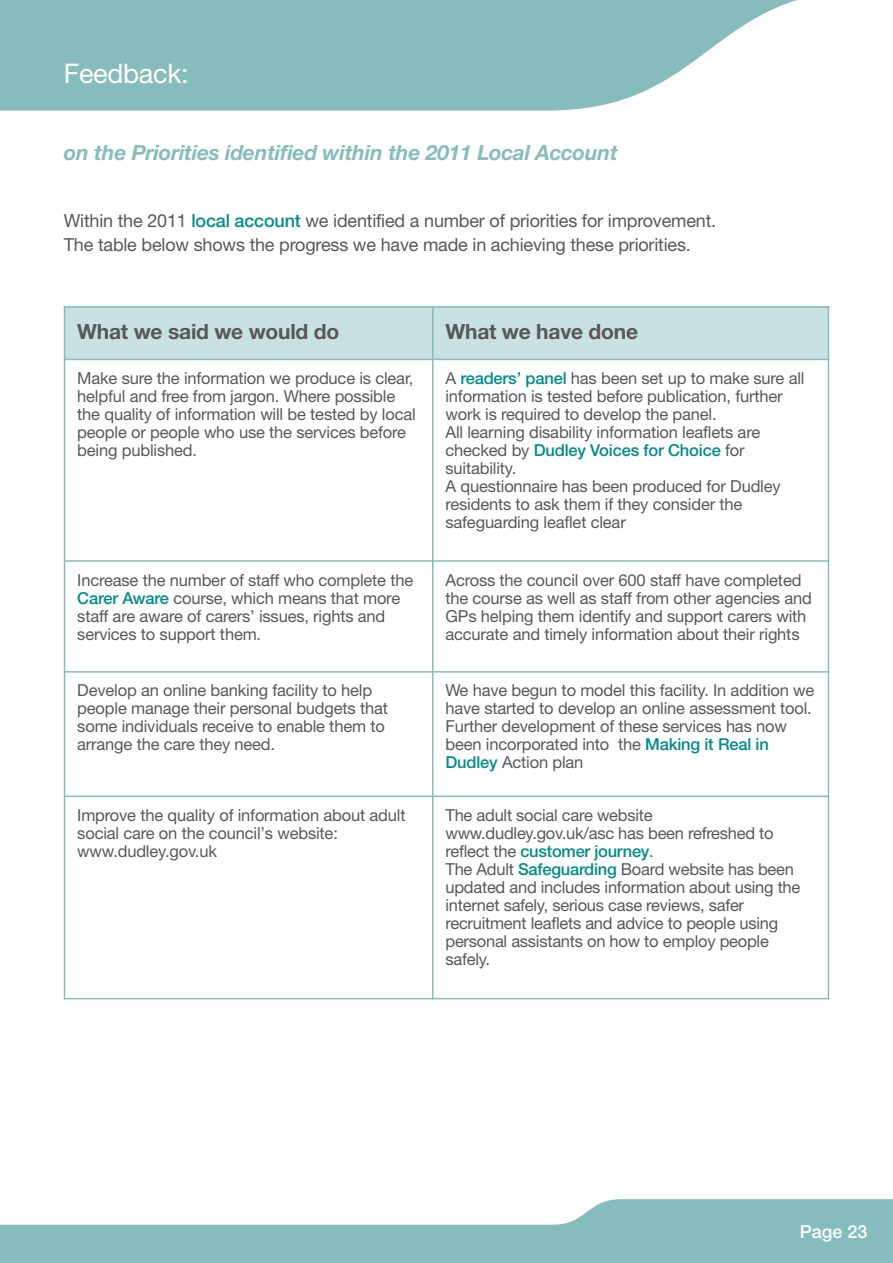
<style>
.page{position:relative;width:893px;height:1263px;background:#fff}
.page>*{position:absolute;margin:0;border:0;box-sizing:border-box;transform-origin:0 0}
.t1{font:27px "Helvetica Neue";letter-spacing:-.01em;color:#fff}
.t2{font:italic 700 21px "Helvetica Neue";letter-spacing:-.01em;color:#87bcbc}
.t3{font:700 21px "Helvetica Neue";letter-spacing:-.01em;color:#57585a}
.t4{font:18px/24px "Helvetica Neue";letter-spacing:-.01em;color:#57585a}
.t5{font:500 18px "Helvetica Neue";color:#fff}
.t6{font:16.5px/18px "Helvetica Neue";letter-spacing:-.01em;color:#57585a}
.s1{font-weight:500;color:#028c89}
</style>
<div class="page">
<svg style="left:0;top:0;width:797px;height:111px;background:#96c4c4"></svg>
<svg style="left:0;top:1199px;width:893px;height:64px;fill:#87bcbc"></svg>
<div style="left:64px;top:306px;width:369px;height:53px;background:#cae1e1"></div>
<div style="left:433px;top:306px;width:396px;height:53px;background:#cae1e1"></div>
<hr style="left:64px;top:306px;width:1px;height:693px;background:#87bcbc">
<hr style="left:432px;top:306px;width:1px;height:693px;background:#87bcbc">
<hr style="left:828px;top:306px;width:1px;height:693px;background:#87bcbc">
<hr style="left:64px;top:306px;width:765px;height:2px;background:#87bcbc">
<hr style="left:64px;top:359px;width:765px;height:1px;background:#87bcbc">
<hr style="left:64px;top:560px;width:765px;height:2px;background:#87bcbc">
<hr style="left:64px;top:671px;width:765px;height:2px;background:#87bcbc">
<hr style="left:64px;top:795px;width:765px;height:2px;background:#87bcbc">
<hr style="left:64px;top:998px;width:765px;height:1px;background:#87bcbc">
<h1 class="t1" style="left:64px;top:64px;width:126px">Feedback:</h1>
<p class="t2" style="left:64px;top:145px;width:556px">on the Priorities identified within the 2011 Local Account</p>
<p class="t4" style="left:64px;top:210px;width:654px">Within the 2011 <span class="s1">local account</span> we identified a number of priorities for improvement.<br>The table below shows the progress we have made in achieving these priorities.</p>
<p class="t3" style="left:77px;top:324px;width:263px">What we said we would do</p>
<p class="t3" style="left:445px;top:324px;width:194px">What we have done</p>
<p class="t6" style="left:77px;top:371px;width:340px">Make sure the information we produce is clear, helpful and free from jargon. Where possible the quality of information will be tested by local people or people who use the services before being published.</p>
<p class="t6" style="left:445px;top:371px;width:361px">A <span class="s1">readers’ panel</span> has been set up to make sure all information is tested before publication, further work is required to develop the panel.<br>All learning disability information leaflets are checked by <span class="s1">Dudley Voices for Choice</span> for suitability.<br>A questionnaire has been produced for Dudley residents to ask them if they consider the safeguarding leaflet clear</p>
<p class="t6" style="left:77px;top:572px;width:337px">Increase the number of staff who complete the <span class="s1">Carer Aware</span> course, which means that more staff are aware of carers’ issues, rights and services to support them.</p>
<p class="t6" style="left:445px;top:572px;width:368px">Across the council over 600 staff have completed the course as well as staff from other agencies and GPs helping them identify and support carers with accurate and timely information about their rights</p>
<p class="t6" style="left:77px;top:683px;width:312px">Develop an online banking facility to help people manage their personal budgets that some individuals receive to enable them to arrange the care they need.</p>
<p class="t6" style="left:445px;top:683px;width:370px">We have begun to model this facility. In addition we have started to develop an online assessment tool.<br>Further development of these services has now been incorporated into the <span class="s1">Making it Real in Dudley</span> Action plan</p>
<p class="t6" style="left:77px;top:808px;width:330px">Improve the quality of information about adult social care on the council’s website: www.dudley.gov.uk</p>
<p class="t6" style="left:445px;top:808px;width:356px">The adult social care website www.dudley.gov.uk/asc has been refreshed to reflect the <span class="s1">customer journey</span>.<br>The Adult <span class="s1">Safeguarding</span> Board website has been updated and includes information about using the internet safely, serious case reviews, safer recruitment leaflets and advice to people using personal assistants on how to employ people safely.</p>
<p class="t5" style="left:800px;top:1225px;width:69px">Page 23</p>
</div>
